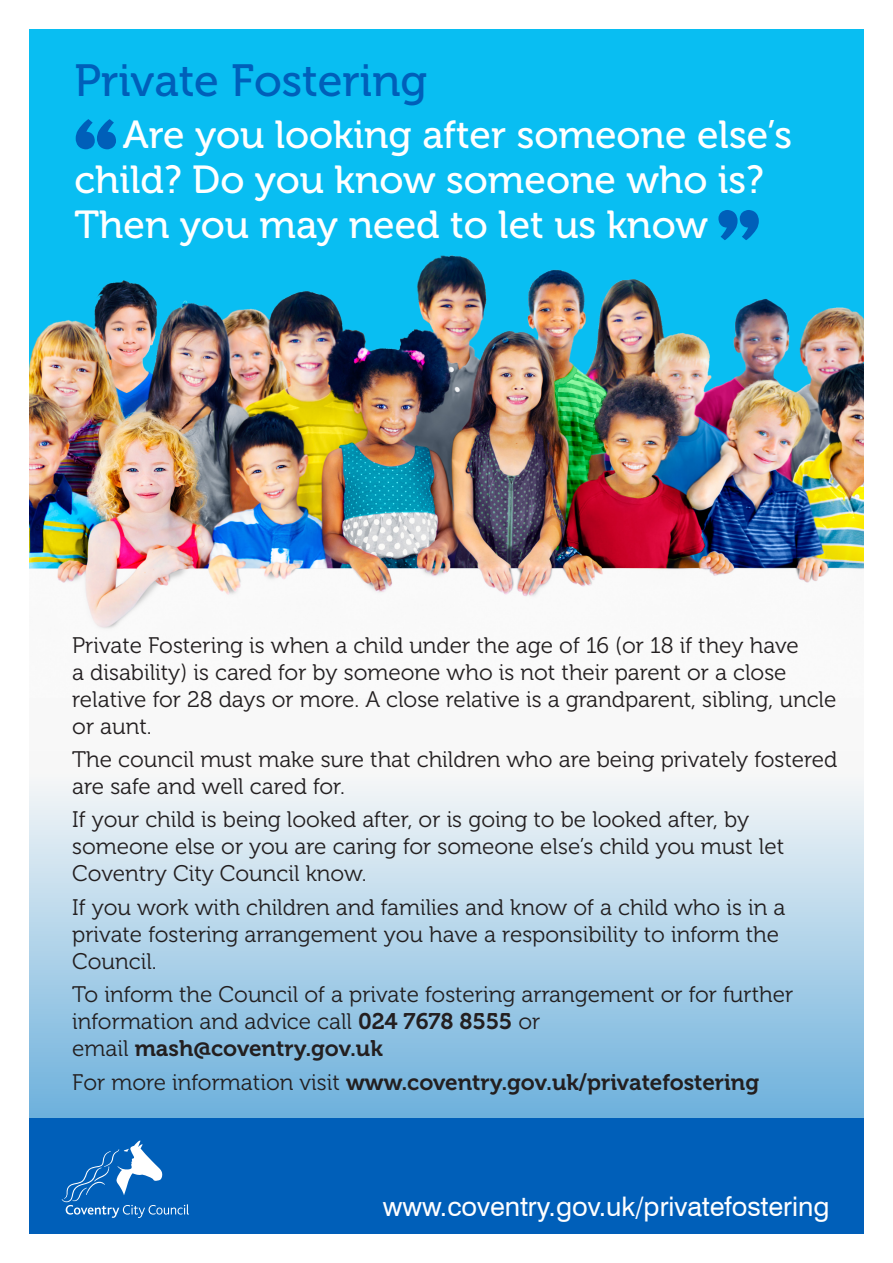
<style>
.page{position:relative;width:893px;height:1263px;background:#fff}
.page>*{position:absolute;margin:0;border:0;box-sizing:border-box;transform-origin:0 0}
.t1{font:700 90px "Aachen";color:#005fb9}
.t2{font:45px "Museo 500";color:#005fb9}
.t3{font:39px/45px "Museo 500";color:#fff}
.t4{font:27px "Swiss 721 BT";color:#fff}
.t5{font:22.5px/27px "Museo 300";color:#231f20}
.t6{font:22.5px "Museo 700";color:#231f20}
.s1{font-family:"Museo 700"}
.s2{font-family:"Museo 300"}
</style>
<div class="page">
<div style="left:0;top:692px;width:893px;height:462px;background:#f8f8f8"></div>
<svg style="left:29px;top:796px;width:835px;height:322px;background:#acd1e8"></svg>
<div style="left:0;top:0;width:893px;height:457px;background:#09bef2"></div>
<div style="left:0;top:1118px;width:893px;height:145px;background:#005fb9"></div>
<svg style="left:62px;top:1141px;width:127px;height:77px"></svg>
<img style="left:28px;top:162px;width:837px;height:467px">
<div style="left:0;top:0;width:893px;height:28px;background:#fff"></div>
<div style="left:0;top:1235px;width:893px;height:28px;background:#fff"></div>
<div style="left:0;top:0;width:28px;height:1263px;background:#fff"></div>
<div style="left:865px;top:0;width:28px;height:1263px;background:#fff"></div>
<p class="t2" style="left:74px;top:56px;width:354px">Private Fostering</p>
<p class="t3" style="left:74px;top:113px;width:719px;text-indent:48px">Are you looking after someone else’s child? Do you know someone who is?<br>Then you may need to let us know</p>
<p class="t1" style="left:70px;top:92px;width:53px">‘‘</p>
<p class="t1" style="left:764px;top:267px;width:53px;rotate:-180deg">‘‘</p>
<p class="t5" style="left:72px;top:632px;width:766px">Private Fostering is when a child under the age of 16 (or 18 if they have<br>a disability) is cared for by someone who is not their parent or a close relative for 28 days or more. A close relative is a grandparent, sibling, uncle or aunt.</p>
<p class="t5" style="left:72px;top:746px;width:767px">The council must make sure that children who are being privately fostered are safe and well cared for.</p>
<p class="t5" style="left:72px;top:807px;width:713px">If your child is being looked after, or is going to be looked after, by someone else or you are caring for someone else’s child you must let<br>Coventry City Council know.</p>
<p class="t5" style="left:72px;top:894px;width:715px">If you work with children and families and know of a child who is in a private fostering arrangement you have a responsibility to inform the<br>Council.</p>
<p class="t5" style="left:72px;top:981px;width:722px">To inform the Council of a private fostering arrangement or for further information and advice call <span class="s1">024 7678 8555</span> or<br>email <span class="s1">mash@coventry.gov.uk</span></p>
<p class="t6" style="left:72px;top:1069px;width:688px"><span class="s2">For more information visit</span> www.coventry.gov.uk/privatefostering</p>
<p class="t4" style="left:383px;top:1190px;width:448px">www.coventry.gov.uk/privatefostering</p>
</div>
